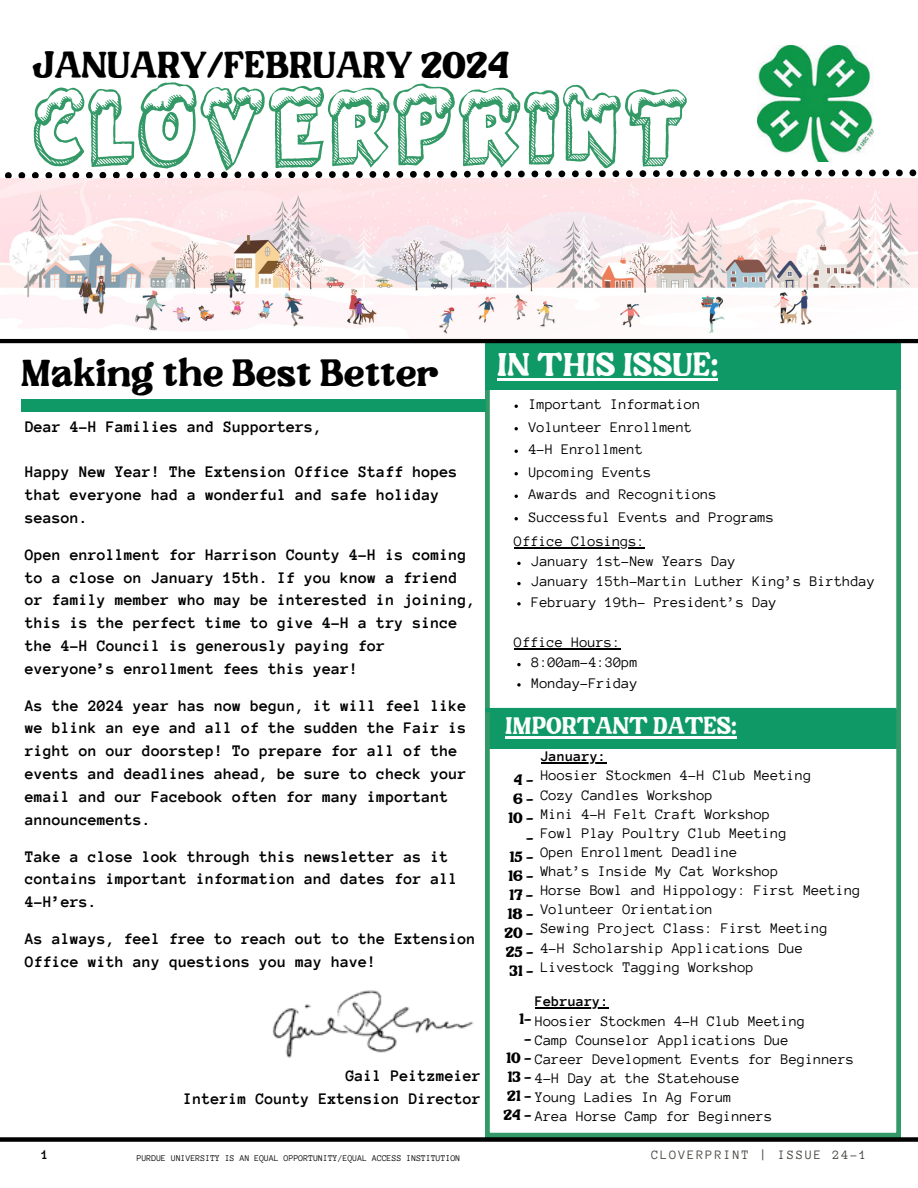
<style>
.page{position:relative;width:918px;height:1188px;background:#fff}
.page>*{position:absolute;margin:0;border:0;box-sizing:border-box;transform-origin:0 0}
.t1{font:55.2px "Santas Air Mail";color:#396}
.t2{font:37.95px "Sunday Bloom";color:#000}
.t3{font:37.35px "Sunday Bloom";color:#000}
.t4{font:32.7px "Sunday Bloom";color:#fcfffd}
.t5{font:24px "Sunday Bloom";color:#fcfffd}
.t6{font:700 16.5px/22.8px "Anonymous Pro";color:#000}
.t7{font:15px/20.2px "Anonymous Pro";color:#000}
.t8{font:15px "Sunday Bloom";color:#000}
.t9{font:700 15px "Anonymous Pro";color:#000}
.t10{font:700 13.5px "Anonymous Pro";color:#000}
.t11{font:13.2px "Anonymous Pro";letter-spacing:.14em;color:#444440}
.t12{font:9px "Anonymous Pro";color:#000}
.s1{font-family:"Sunday Bloom"}
</style>
<div class="page">
<svg style="left:485px;top:390px;width:415px;height:747px"></svg>
<div style="left:21px;top:400px;width:464px;height:12px;background:#0f9966"></div>
<img style="left:758px;top:46px;width:116px;height:116px">
<div style="left:0;top:1137px;width:918px;height:5px;background:#000"></div>
<svg style="left:5px;top:169px;width:911px;height:10px"></svg>
<div style="left:485px;top:341px;width:416px;height:49px;background:#0f9966"></div>
<hr style="left:0;top:339px;width:918px;height:4px;background:#000">
<img style="left:0;top:179px;width:918px;height:160px">
<hr style="left:485px;top:708px;width:412px;height:4px;background:#0f9966">
<img style="left:272px;top:990px;width:202px;height:67px">
<hr style="left:497px;top:379px;width:221px;height:2px;background:#fcfffd">
<hr style="left:514px;top:547px;width:131px;height:1px;background:#000">
<svg style="left:517px;top:562px;width:4px;height:3px"></svg>
<svg style="left:517px;top:582px;width:4px;height:3px"></svg>
<svg style="left:517px;top:602px;width:4px;height:4px"></svg>
<hr style="left:514px;top:648px;width:107px;height:1px;background:#000">
<svg style="left:517px;top:663px;width:4px;height:3px"></svg>
<svg style="left:517px;top:683px;width:4px;height:4px"></svg>
<hr style="left:541px;top:762px;width:65px;height:2px;background:#000">
<hr style="left:535px;top:1008px;width:74px;height:1px;background:#000">
<hr style="left:505px;top:736px;width:231px;height:2px;background:#fcfffd">
<p class="t3" style="left:32px;top:50px;width:479px">JANUARY/FEBRUARY 2024</p>
<p class="t1" style="left:32px;top:91px;width:658px">CLOVERPRINT</p>
<p class="t2" style="left:21px;top:357px;width:419px">Making the Best Better</p>
<h1 class="t6" style="left:25px;top:415px;width:299px">Dear 4-H Families and Supporters,</h1>
<p class="t6" style="left:25px;top:461px;width:434px">Happy New Year! The Extension Office Staff hopes that everyone had a wonderful and safe holiday season.</p>
<h4 class="t6" style="left:25px;top:543px;width:452px">Open enrollment for Harrison County 4-H is coming to a close on January 15th. If you know a friend or family member who may be interested in joining, this is the perfect time to give 4-H a try since the 4-H Council is generously paying for everyone’s enrollment fees this year!</h4>
<p class="t6" style="left:25px;top:694px;width:443px">As the 2024 year has now begun, it will feel like we blink an eye and all of the sudden the Fair is right on our doorstep! To prepare for all of the events and deadlines ahead, be sure to check your email and our Facebook often for many important announcements.</p>
<p class="t6" style="left:25px;top:845px;width:434px">Take a close look through this newsletter as it contains important information and dates for all<br>4-H’ers.</p>
<p class="t6" style="left:25px;top:927px;width:452px">As always, feel free to reach out to the Extension<br>Office with any questions you may have!</p>
<p class="t6" style="left:184px;top:1064px;width:299px;text-align:right">Gail Peitzmeier<br>Interim County Extension Director</p>
<p class="t4" style="left:497px;top:352px;width:222px">IN THIS ISSUE:</p>
<p class="t7" style="left:529px;top:394px;width:173px">Important Information</p>
<h5 class="t7" style="left:529px;top:417px;width:165px">Volunteer Enrollment</h5>
<h3 class="t7" style="left:529px;top:439px;width:116px">4-H Enrollment</h3>
<h6 class="t7" style="left:529px;top:462px;width:124px">Upcoming Events</h6>
<h6 class="t7" style="left:529px;top:484px;width:190px">Awards and Recognitions</h6>
<h6 class="t7" style="left:529px;top:507px;width:247px">Successful Events and Programs</h6>
<h6 class="t7" style="left:531px;top:531px;width:206px;text-indent:-17px">Office Closings:<br>January 1st-New Years Day</h6>
<h6 class="t7" style="left:531px;top:572px;width:345px">January 15th-Martin Luther King’s Birthday</h6>
<h6 class="t7" style="left:531px;top:592px;width:247px">February 19th- President’s Day</h6>
<p class="t7" style="left:514px;top:632px;width:108px">Office Hours:</p>
<p class="t7" style="left:531px;top:653px;width:108px">8:00am-4:30pm</p>
<p class="t7" style="left:531px;top:673px;width:108px">Monday-Friday</p>
<p class="t5" style="left:505px;top:716px;width:233px">IMPORTANT DATES:</p>
<p class="t9" style="left:541px;top:749px;width:67px">January:</p>
<p class="t7" style="left:541px;top:766px;width:272px">Hoosier Stockmen 4-H Club Meeting</p>
<p class="t7" style="left:541px;top:785px;width:174px">Cozy Candles Workshop</p>
<p class="t7" style="left:541px;top:804px;width:231px">Mini 4-H Felt Craft Workshop</p>
<p class="t7" style="left:541px;top:823px;width:248px">Fowl Play Poultry Club Meeting</p>
<p class="t7" style="left:541px;top:842px;width:198px">Open Enrollment Deadline</p>
<p class="t7" style="left:541px;top:861px;width:239px">What’s Inside My Cat Workshop</p>
<p class="t7" style="left:541px;top:880px;width:321px">Horse Bowl and Hippology: First Meeting</p>
<p class="t7" style="left:541px;top:899px;width:174px">Volunteer Orientation</p>
<p class="t7" style="left:541px;top:919px;width:289px">Sewing Project Class: First Meeting</p>
<p class="t7" style="left:541px;top:938px;width:264px">4-H Scholarship Applications Due</p>
<p class="t7" style="left:541px;top:957px;width:215px">Livestock Tagging Workshop</p>
<p class="t8" style="left:514px;top:774px;width:21px">4-</p>
<p class="t8" style="left:513px;top:793px;width:22px">6-</p>
<p class="t8" style="left:508px;top:812px;width:27px">10-</p>
<p class="t8" style="left:526px;top:831px;width:9px">-</p>
<p class="t8" style="left:510px;top:850px;width:25px">15-</p>
<p class="t8" style="left:508px;top:870px;width:27px">16-</p>
<p class="t8" style="left:509px;top:889px;width:26px">17-</p>
<p class="t8" style="left:508px;top:908px;width:27px">18-</p>
<p class="t8" style="left:504px;top:927px;width:30px">20-</p>
<p class="t8" style="left:506px;top:946px;width:29px">25-</p>
<p class="t8" style="left:509px;top:965px;width:25px">31 -</p>
<p class="t9" style="left:535px;top:994px;width:75px">February:</p>
<p class="t7" style="left:519px;top:1011px;width:288px"><span class="s1">1-</span> Hoosier Stockmen 4-H Club Meeting</p>
<p class="t7" style="left:524px;top:1030px;width:266px"><span class="s1">-</span> Camp Counselor Applications Due</p>
<p class="t7" style="left:506px;top:1049px;width:350px"><span class="s1">10 -</span> Career Development Events for Beginners</p>
<p class="t7" style="left:507px;top:1068px;width:234px"><span class="s1">13 -</span> 4-H Day at the Statehouse</p>
<p class="t7" style="left:507px;top:1087px;width:226px"><span class="s1">21 -</span> Young Ladies In Ag Forum</p>
<p class="t7" style="left:503px;top:1106px;width:271px"><span class="s1">24 -</span> Area Horse Camp for Beginners</p>
<p class="t10" style="left:41px;top:1148px;width:9px">1</p>
<p class="t12" style="left:137px;top:1154px;width:325px">PURDUE UNIVERSITY IS AN EQUAL OPPORTUNITY/EQUAL ACCESS INSTITUTION</p>
<p class="t11" style="left:651px;top:1148px;width:217px">CLOVERPRINT | ISSUE 24-1</p>
</div>
